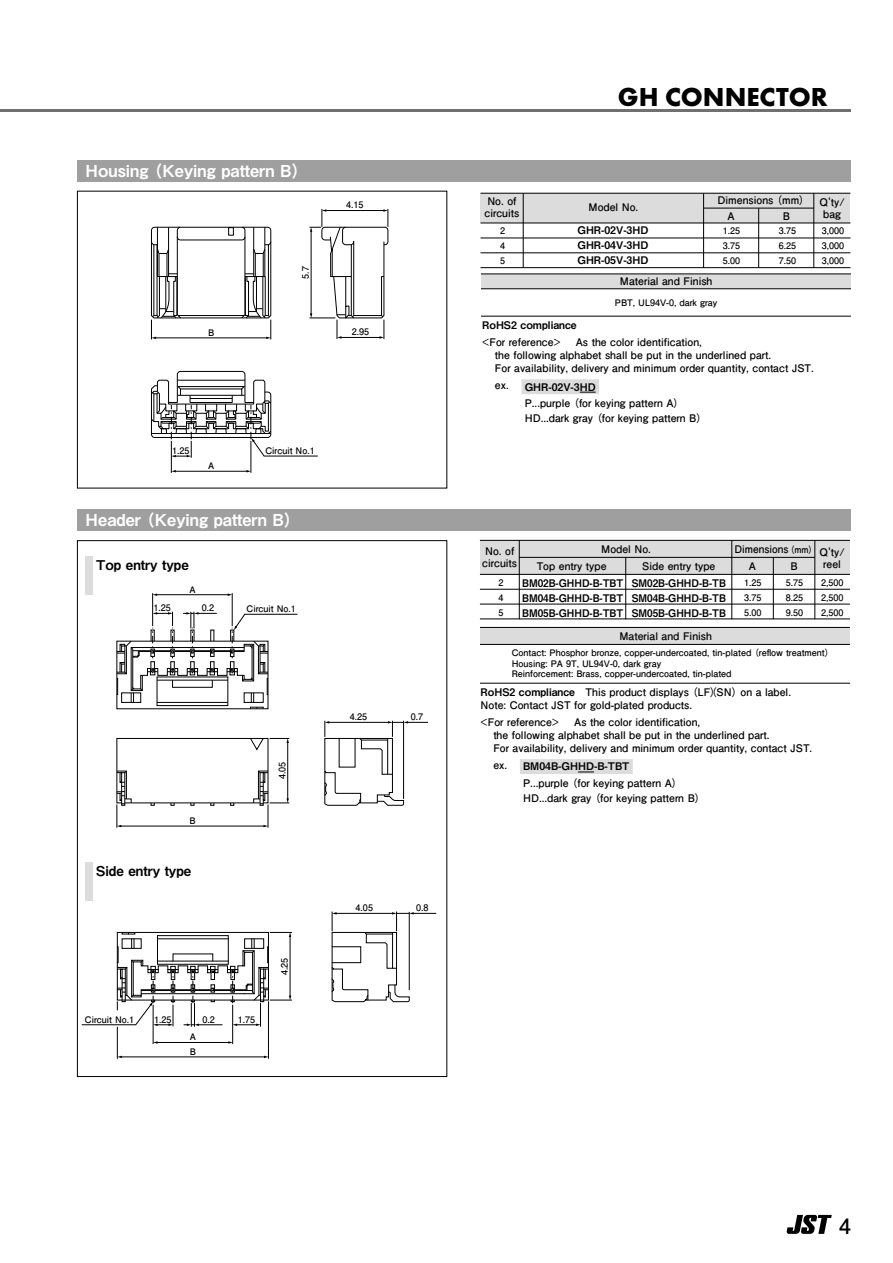
<style>
.page{position:relative;width:893px;height:1263px;background:#fff}
.page>*{position:absolute;margin:0;border:0;box-sizing:border-box;transform-origin:0 0}
.t1{font:700 27px "Futura PT";color:#000}
.t2{font:700 21.3px "Futo Go B101 Pr 6 N";color:#000}
.t3{font:16.5px "Midashi Go Pr 6 N MB31";color:#fff}
.t4{font:13.5px "Midashi Go Pr 6 N MB31";color:#000}
.t5{font:700 10.5px/12.8px "Futo Go B101 Pr 6 N";color:#000}
.t6{font:10.5px/15px "Midashi Go Pr 6 N MB31";color:#000;text-align:justify;scale:.95 1}
.t7{font:10.5px/14.9px "Midashi Go Pr 6 N MB31";color:#000;text-align:justify}
.t8{font:700 9px/14.9px "Futo Go B101 Pr 6 N";color:#000;text-align:justify}
.s1{font-family:"Futo Go B101 Pr 6 N";font-weight:700}
.s2{color:#dcdcdc}
.s3{font-size:9px}
.s4{font-family:"Midashi Go Pr 6 N MB31";font-weight:400}
</style>
<div class="page">
<hr style="left:0;top:109px;width:850px;height:2px;background:#707070">
<svg style="left:77px;top:191px;width:370px;height:298px"></svg>
<svg style="left:480px;top:192px;width:371px;height:124px"></svg>
<div style="left:481px;top:274px;width:370px;height:15px;background:#dcdcdc"></div>
<hr style="left:481px;top:273px;width:370px;height:1px;background:#000">
<hr style="left:481px;top:316px;width:370px;height:1px;background:#000">
<hr style="left:481px;top:288px;width:370px;height:1px;background:#000">
<div style="left:480px;top:193px;width:370px;height:30px;background:#dcdcdc"></div>
<hr style="left:480px;top:193px;width:370px;height:1px;background:#000">
<hr style="left:813px;top:193px;width:1px;height:75px;background:#000">
<hr style="left:523px;top:193px;width:1px;height:75px;background:#000">
<hr style="left:704px;top:208px;width:110px;height:1px;background:#000">
<hr style="left:480px;top:238px;width:370px;height:1px;background:#000">
<hr style="left:480px;top:253px;width:370px;height:1px;background:#000">
<hr style="left:480px;top:267px;width:370px;height:1px;background:#000">
<hr style="left:758px;top:208px;width:1px;height:60px;background:#000">
<hr style="left:703px;top:194px;width:1px;height:74px;background:#000">
<hr style="left:480px;top:223px;width:370px;height:1px;background:#000">
<svg style="left:479px;top:539px;width:371px;height:144px"></svg>
<div style="left:480px;top:627px;width:370px;height:17px;background:#dcdcdc"></div>
<hr style="left:480px;top:627px;width:370px;height:1px;background:#000">
<hr style="left:480px;top:644px;width:370px;height:1px;background:#000">
<hr style="left:480px;top:683px;width:370px;height:1px;background:#000">
<div style="left:480px;top:540px;width:370px;height:34px;background:#dcdcdc"></div>
<hr style="left:480px;top:540px;width:370px;height:1px;background:#000">
<hr style="left:480px;top:574px;width:370px;height:1px;background:#000">
<hr style="left:480px;top:589px;width:370px;height:1px;background:#000">
<hr style="left:480px;top:604px;width:370px;height:1px;background:#000">
<hr style="left:519px;top:557px;width:296px;height:1px;background:#000">
<hr style="left:480px;top:618px;width:370px;height:1px;background:#000">
<hr style="left:519px;top:540px;width:1px;height:79px;background:#000">
<hr style="left:625px;top:557px;width:1px;height:62px;background:#000">
<hr style="left:731px;top:540px;width:1px;height:79px;background:#000">
<hr style="left:773px;top:557px;width:1px;height:62px;background:#000">
<hr style="left:815px;top:540px;width:1px;height:79px;background:#000">
<hr style="left:251px;top:441px;width:1px;height:32px;background:#000">
<hr style="left:171px;top:441px;width:1px;height:32px;background:#000">
<hr style="left:175px;top:471px;width:72px;height:1px;background:#000">
<svg style="left:151px;top:226px;width:121px;height:113px"></svg>
<hr style="left:157px;top:245px;width:1px;height:71px;background:#000">
<svg style="left:150px;top:371px;width:168px;height:87px"></svg>
<svg style="left:310px;top:209px;width:79px;height:130px"></svg>
<svg style="left:77px;top:540px;width:370px;height:537px"></svg>
<hr style="left:232px;top:593px;width:1px;height:33px;background:#000">
<hr style="left:152px;top:593px;width:1px;height:33px;background:#000">
<hr style="left:156px;top:594px;width:73px;height:1px;background:#000">
<svg style="left:116px;top:737px;width:173px;height:91px"></svg>
<svg style="left:324px;top:721px;width:104px;height:85px"></svg>
<svg style="left:116px;top:612px;width:182px;height:97px"></svg>
<svg style="left:331px;top:912px;width:105px;height:91px"></svg>
<hr style="left:232px;top:1005px;width:1px;height:39px;background:#000">
<hr style="left:153px;top:1005px;width:1px;height:39px;background:#000">
<hr style="left:157px;top:1042px;width:72px;height:1px;background:#000">
<svg style="left:153px;top:1041px;width:5px;height:3px"></svg>
<svg style="left:228px;top:1041px;width:5px;height:3px"></svg>
<hr style="left:268px;top:1002px;width:1px;height:56px;background:#000">
<hr style="left:117px;top:1027px;width:1px;height:31px;background:#000">
<hr style="left:121px;top:1057px;width:144px;height:1px;background:#000">
<svg style="left:82px;top:932px;width:210px;height:94px"></svg>
<svg style="left:86px;top:556px;width:7px;height:39px"></svg>
<svg style="left:86px;top:863px;width:7px;height:38px"></svg>
<div style="left:77px;top:160px;width:774px;height:22px;background:#9f9f9f"></div>
<div style="left:77px;top:509px;width:774px;height:22px;background:#9f9f9f"></div>
<svg style="left:787px;top:1215px;width:45px;height:19px"></svg>
<div style="left:522px;top:379px;width:77px;height:15px;background:#dcdcdc"></div>
<svg style="left:580px;top:392px;width:16px;height:1px"></svg>
<div style="left:520px;top:759px;width:113px;height:15px;background:#dcdcdc"></div>
<svg style="left:578px;top:772px;width:16px;height:1px"></svg>
<h3 class="t3" style="left:86px;top:158px;width:215px">Housing (Keying pattern B)</h3>
<p class="t8" style="left:208px;top:325px;width:8px">B</p>
<p class="t8" style="left:298px;top:279px;width:14px;rotate:-90deg">5.7</p>
<p class="t8" style="left:346px;top:197px;width:19px">4.15</p>
<p class="t8" style="left:352px;top:324px;width:19px">2.95</p>
<p class="t8" style="left:172px;top:443px;width:19px">1.25</p>
<p class="t8" style="left:208px;top:458px;width:8px">A</p>
<p class="t8" style="left:265px;top:443px;width:51px">Circuit No.1</p>
<h3 class="t3" style="left:86px;top:507px;width:208px">Header (Keying pattern B)</h3>
<p class="t4" style="left:96px;top:554px;width:94px">Top entry type</p>
<p class="t8" style="left:154px;top:600px;width:19px">1.25</p>
<p class="t8" style="left:189px;top:581px;width:8px">A</p>
<p class="t8" style="left:202px;top:600px;width:14px">0.2</p>
<p class="t8" style="left:247px;top:601px;width:51px">Circuit No.1</p>
<p class="t8" style="left:189px;top:813px;width:8px">B</p>
<p class="t4" style="left:96px;top:860px;width:97px">Side entry type</p>
<p class="t8" style="left:274px;top:779px;width:19px;rotate:-90deg">4.05</p>
<p class="t8" style="left:85px;top:1011px;width:51px">Circuit No.1</p>
<p class="t8" style="left:154px;top:1011px;width:19px">1.25</p>
<p class="t8" style="left:203px;top:1011px;width:14px">0.2</p>
<p class="t8" style="left:190px;top:1043px;width:8px">B</p>
<p class="t8" style="left:190px;top:1029px;width:8px">A</p>
<p class="t8" style="left:238px;top:1011px;width:19px">1.75</p>
<p class="t8" style="left:277px;top:975px;width:19px;rotate:-90deg">4.25</p>
<p class="t8" style="left:350px;top:709px;width:19px">4.25</p>
<p class="t8" style="left:411px;top:709px;width:14px">0.7</p>
<p class="t8" style="left:356px;top:900px;width:19px">4.05</p>
<p class="t8" style="left:416px;top:900px;width:14px">0.8</p>
<h1 class="t1" style="left:618px;top:79px;width:211px">GH CONNECTOR</h1>
<p class="t5" style="left:484px;top:195px;width:36px;line-height:12px">No. of circuits</p>
<p class="t5" style="left:718px;top:194px;width:88px">Dimensions (mm)</p>
<p class="t5" style="left:820px;top:195px;width:27px;line-height:12px;text-align:center">Q'ty/ bag</p>
<p class="t8" style="left:500px;top:223px;width:7px">2<br>4<br>5</p>
<p class="t8" style="left:723px;top:223px;width:19px">1.25<br>3.75<br>5.00</p>
<p class="t8" style="left:779px;top:223px;width:19px">3.75<br>6.25<br>7.50</p>
<p class="t8" style="left:822px;top:223px;width:24px">3,000<br>3,000<br>3,000</p>
<p class="t5" style="left:589px;top:200px;width:51px">Model No.</p>
<p class="t5" style="left:728px;top:209px;width:9px">A</p>
<p class="t5" style="left:783px;top:209px;width:9px">B</p>
<p class="t7" style="left:577px;top:222px;width:72px">GHR-02V-3HD GHR-04V-3HD GHR-05V-3HD</p>
<p class="t5" style="left:620px;top:275px;width:94px">Material and Finish</p>
<p class="t8" style="left:615px;top:295px;width:104px">PBT, UL94V-0, dark gray</p>
<p class="t7" style="left:482px;top:317px;width:96px">RoHS2 compliance</p>
<p class="t5" style="left:482px;top:336px;width:80px">&lt;For reference&gt;</p>
<p class="t5" style="left:495px;top:336px;width:320px;text-indent:81px">As the color identification,<br>the following alphabet shall be put in the underlined part.<br>For availability, delivery and minimum order quantity, contact JST.</p>
<p class="t7" style="left:495px;top:379px;width:106px"><span class="s1">ex.</span> GHR-02V-3HD<span class="s2">-</span></p>
<p class="t5" style="left:525px;top:395px;width:178px;line-height:14.9px">P...purple (for keying pattern A)<br>HD...dark gray (for keying pattern B)</p>
<p class="t5" style="left:601px;top:542px;width:51px">Model No.</p>
<p class="t5" style="left:734px;top:542px;width:80px">Dimensions <span class="s3">(mm)</span></p>
<p class="t5" style="left:819px;top:545px;width:27px;line-height:12px;text-align:center">Q'ty/ reel</p>
<p class="t5" style="left:482px;top:545px;width:36px;line-height:12px">No. of circuits</p>
<p class="t5" style="left:642px;top:559px;width:75px">Side entry type</p>
<p class="t6" style="left:632px;top:575px;width:101px">SM02B-GHHD-B-TB SM04B-GHHD-B-TB SM05B-GHHD-B-TB</p>
<p class="t5" style="left:749px;top:559px;width:9px">A</p>
<p class="t8" style="left:744px;top:575px;width:19px">1.25<br>3.75<br>5.00</p>
<p class="t5" style="left:790px;top:559px;width:9px">B</p>
<p class="t8" style="left:786px;top:575px;width:19px">5.75<br>8.25<br>9.50</p>
<p class="t8" style="left:821px;top:575px;width:24px">2,500<br>2,500<br>2,500</p>
<p class="t5" style="left:537px;top:559px;width:71px">Top entry type</p>
<p class="t8" style="left:498px;top:575px;width:7px">2<br>4<br>5</p>
<p class="t6" style="left:522px;top:575px;width:108px">BM02B-GHHD-B-TBT BM04B-GHHD-B-TBT BM05B-GHHD-B-TBT</p>
<p class="t5" style="left:619px;top:630px;width:94px">Material and Finish</p>
<p class="t8" style="left:512px;top:647px;width:319px;line-height:10.8px;text-align:left">Contact: Phosphor bronze, copper-undercoated, tin-plated (reflow treatment)<br>Housing: PA 9T, UL94V-0, dark gray<br>Reinforcement: Brass, copper-undercoated, tin-plated</p>
<p class="t5" style="left:481px;top:686px;width:312px"><span class="s4">RoHS2 compliance</span> This product displays (LF)(SN) on a label.<br>Note: Contact JST for gold-plated products.</p>
<p class="t5" style="left:481px;top:715px;width:80px">&lt;For reference&gt;</p>
<p class="t5" style="left:493px;top:715px;width:320px;text-indent:81px">As the color identification,<br>the following alphabet shall be put in the underlined part.<br>For availability, delivery and minimum order quantity, contact JST.</p>
<p class="t7" style="left:493px;top:759px;width:141px"><span class="s1">ex.</span> BM04B-GHHD-B-TBT<span class="s2">-</span></p>
<p class="t5" style="left:523px;top:775px;width:178px;line-height:14.9px">P...purple (for keying pattern A)<br>HD...dark gray (for keying pattern B)</p>
<h2 class="t2" style="left:839px;top:1208px;width:13px">4</h2>
</div>
